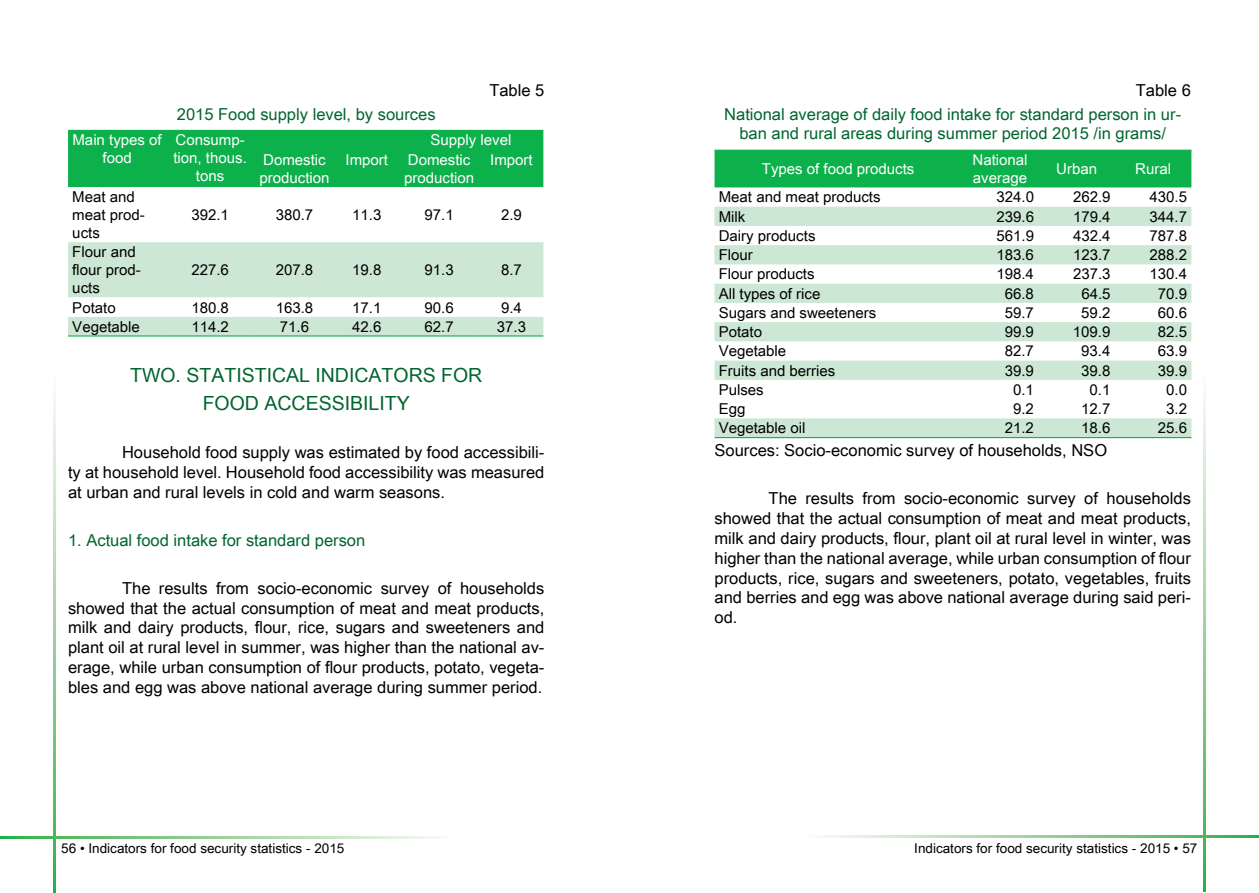
<style>
.page{position:relative;width:1259px;height:893px;background:#fff}
.page>*{position:absolute;margin:0;border:0;box-sizing:border-box;transform-origin:0 0}
.t1{font:19.5px/27.6px "Arial Unicode MS";color:#00652e;text-align:center}
.t2{font:16.5px/19.8px "Arial Unicode MS";color:#000;text-align:justify}
.t3{font:16.5px/19.8px "Arial Unicode MS";color:#00652e;text-align:center}
.t4{font:15px/18px "Arial Unicode MS";color:#000}
.t5{font:15px/18px "Arial Unicode MS";color:#fff}
.t6{font:13.5px "Arial Unicode MS";color:#000}
</style>
<div class="page">
<svg style="left:54px;top:390px;width:2px;height:503px"></svg>
<svg style="left:0;top:837px;width:440px;height:2px"></svg>
<svg style="left:1203px;top:389px;width:2px;height:502px"></svg>
<svg style="left:820px;top:835px;width:439px;height:3px"></svg>
<div style="left:68px;top:131px;width:475px;height:56px;background:#0db14b"></div>
<svg style="left:68px;top:242px;width:475px;height:93px"></svg>
<hr style="left:68px;top:130px;width:98px;height:1px;background:#0db14b">
<hr style="left:166px;top:130px;width:88px;height:1px;background:#0db14b">
<hr style="left:254px;top:130px;width:81px;height:1px;background:#0db14b">
<hr style="left:335px;top:130px;width:64px;height:1px;background:#0db14b">
<hr style="left:399px;top:130px;width:80px;height:1px;background:#0db14b">
<hr style="left:479px;top:130px;width:64px;height:1px;background:#0db14b">
<hr style="left:68px;top:335px;width:98px;height:2px;background:#0db14b">
<hr style="left:166px;top:335px;width:88px;height:2px;background:#0db14b">
<hr style="left:254px;top:335px;width:81px;height:2px;background:#0db14b">
<hr style="left:335px;top:335px;width:64px;height:2px;background:#0db14b">
<hr style="left:399px;top:335px;width:80px;height:2px;background:#0db14b">
<hr style="left:479px;top:335px;width:64px;height:2px;background:#0db14b">
<div style="left:714px;top:151px;width:477px;height:36px;background:#0db14b"></div>
<svg style="left:714px;top:207px;width:477px;height:230px"></svg>
<hr style="left:714px;top:150px;width:247px;height:1px;background:#0db14b">
<hr style="left:961px;top:150px;width:77px;height:1px;background:#0db14b">
<hr style="left:1038px;top:150px;width:77px;height:1px;background:#0db14b">
<hr style="left:1115px;top:150px;width:76px;height:1px;background:#0db14b">
<hr style="left:714px;top:437px;width:247px;height:1px;background:#0db14b">
<hr style="left:961px;top:437px;width:77px;height:1px;background:#0db14b">
<hr style="left:1038px;top:437px;width:77px;height:1px;background:#0db14b">
<hr style="left:1115px;top:437px;width:76px;height:1px;background:#0db14b">
<p class="t3" style="left:177px;top:104px;width:260px">2015 Food supply level, by sources</p>
<p class="t2" style="left:489px;top:79px;width:57px">Table 5</p>
<p class="t5" style="left:72px;top:131px;width:91px;text-align:center">Main types of food</p>
<p class="t5" style="left:173px;top:131px;width:75px;text-align:center">Consump&shy;tion, thous. tons</p>
<p class="t5" style="left:430px;top:131px;width:82px">Supply level</p>
<p class="t5" style="left:259px;top:150px;width:72px">Domestic production</p>
<p class="t5" style="left:345px;top:150px;width:44px">Import</p>
<p class="t5" style="left:404px;top:150px;width:72px">Domestic production</p>
<p class="t5" style="left:490px;top:150px;width:44px">Import</p>
<p class="t4" style="left:72px;top:187px;width:74px">Meat and meat prod&shy;ucts</p>
<p class="t4" style="left:72px;top:243px;width:70px">Flour and flour prod&shy;ucts</p>
<p class="t4" style="left:191px;top:205px;width:39px">392.1</p>
<p class="t4" style="left:276px;top:205px;width:39px">380.7</p>
<p class="t4" style="left:352px;top:205px;width:31px">11.3</p>
<p class="t4" style="left:424px;top:205px;width:31px">97.1</p>
<p class="t4" style="left:501px;top:205px;width:22px">2.9</p>
<p class="t4" style="left:191px;top:261px;width:39px">227.6</p>
<p class="t4" style="left:276px;top:261px;width:39px">207.8</p>
<p class="t4" style="left:352px;top:261px;width:31px">19.8</p>
<p class="t4" style="left:424px;top:261px;width:31px">91.3</p>
<p class="t4" style="left:501px;top:261px;width:22px">8.7</p>
<p class="t4" style="left:72px;top:298px;width:45px">Potato</p>
<p class="t4" style="left:191px;top:298px;width:39px">180.8</p>
<p class="t4" style="left:276px;top:298px;width:39px">163.8</p>
<p class="t4" style="left:352px;top:298px;width:31px">17.1</p>
<p class="t4" style="left:424px;top:298px;width:31px">90.6</p>
<p class="t4" style="left:501px;top:298px;width:22px">9.4</p>
<p class="t4" style="left:72px;top:317px;width:69px">Vegetable</p>
<p class="t4" style="left:191px;top:317px;width:39px">114.2</p>
<p class="t4" style="left:280px;top:317px;width:31px">71.6</p>
<p class="t4" style="left:352px;top:317px;width:31px">42.6</p>
<p class="t4" style="left:424px;top:317px;width:31px">62.7</p>
<p class="t4" style="left:497px;top:317px;width:31px">37.3</p>
<p class="t1" style="left:130px;top:361px;width:354px">TWO. STATISTICAL INDICATORS FOR<br>FOOD ACCESSIBILITY</p>
<p class="t2" style="left:68px;top:442px;width:478px;text-indent:54px">Household food supply was estimated by food accessibili&shy;ty at household level. Household food accessibility was measured at urban and rural levels in cold and warm seasons.</p>
<p class="t3" style="left:68px;top:530px;width:299px">1. Actual food intake for standard person</p>
<p class="t2" style="left:68px;top:578px;width:478px;text-indent:54px">The results from socio-economic survey of households showed that the actual consumption of meat and meat products, milk and dairy products, flour, rice, sugars and sweeteners and plant oil at rural level in summer, was higher than the national av&shy;erage, while urban consumption of flour products, potato, vegeta&shy;bles and egg was above national average during summer period.</p>
<p class="t2" style="left:1136px;top:79px;width:57px">Table 6</p>
<p class="t3" style="left:724px;top:104px;width:458px">National average of daily food intake for standard person in ur&shy;ban and rural areas during summer period 2015 /in grams/</p>
<p class="t5" style="left:762px;top:160px;width:154px">Types of food products</p>
<p class="t5" style="left:972px;top:151px;width:57px">National average</p>
<p class="t5" style="left:1056px;top:160px;width:42px">Urban</p>
<p class="t5" style="left:1135px;top:160px;width:37px">Rural</p>
<p class="t4" style="left:719px;top:188px;width:163px">Meat and meat products</p>
<p class="t4" style="left:996px;top:188px;width:39px">324.0</p>
<p class="t4" style="left:1073px;top:188px;width:39px">262.9</p>
<p class="t4" style="left:1149px;top:188px;width:39px">430.5</p>
<p class="t4" style="left:719px;top:207px;width:28px">Milk</p>
<p class="t4" style="left:996px;top:207px;width:39px">239.6</p>
<p class="t4" style="left:1073px;top:207px;width:39px">179.4</p>
<p class="t4" style="left:1149px;top:207px;width:39px">344.7</p>
<p class="t4" style="left:719px;top:226px;width:98px">Dairy products</p>
<p class="t4" style="left:996px;top:226px;width:39px">561.9</p>
<p class="t4" style="left:1073px;top:226px;width:39px">432.4</p>
<p class="t4" style="left:1149px;top:226px;width:39px">787.8</p>
<p class="t4" style="left:719px;top:246px;width:36px">Flour</p>
<p class="t4" style="left:996px;top:246px;width:39px">183.6</p>
<p class="t4" style="left:1073px;top:246px;width:39px">123.7</p>
<p class="t4" style="left:1149px;top:246px;width:39px">288.2</p>
<p class="t4" style="left:719px;top:265px;width:97px">Flour products</p>
<p class="t4" style="left:996px;top:265px;width:39px">198.4</p>
<p class="t4" style="left:1073px;top:265px;width:39px">237.3</p>
<p class="t4" style="left:1149px;top:265px;width:39px">130.4</p>
<p class="t4" style="left:719px;top:284px;width:103px">All types of rice</p>
<p class="t4" style="left:1004px;top:284px;width:31px">66.8</p>
<p class="t4" style="left:1081px;top:284px;width:31px">64.5</p>
<p class="t4" style="left:1158px;top:284px;width:31px">70.9</p>
<p class="t4" style="left:718px;top:303px;width:159px">Sugars and sweeteners</p>
<p class="t4" style="left:1004px;top:303px;width:31px">59.7</p>
<p class="t4" style="left:1081px;top:303px;width:31px">59.2</p>
<p class="t4" style="left:1157px;top:303px;width:31px">60.6</p>
<p class="t4" style="left:718px;top:323px;width:45px">Potato</p>
<p class="t4" style="left:1004px;top:323px;width:31px">99.9</p>
<p class="t4" style="left:1073px;top:323px;width:39px">109.9</p>
<p class="t4" style="left:1157px;top:323px;width:31px">82.5</p>
<p class="t4" style="left:718px;top:342px;width:69px">Vegetable</p>
<p class="t4" style="left:1004px;top:342px;width:31px">82.7</p>
<p class="t4" style="left:1081px;top:342px;width:31px">93.4</p>
<p class="t4" style="left:1157px;top:342px;width:31px">63.9</p>
<p class="t4" style="left:718px;top:361px;width:118px">Fruits and berries</p>
<p class="t4" style="left:1004px;top:361px;width:31px">39.9</p>
<p class="t4" style="left:1081px;top:361px;width:31px">39.8</p>
<p class="t4" style="left:1157px;top:361px;width:31px">39.9</p>
<p class="t4" style="left:718px;top:380px;width:47px">Pulses</p>
<p class="t4" style="left:1013px;top:380px;width:22px">0.1</p>
<p class="t4" style="left:1089px;top:380px;width:22px">0.1</p>
<p class="t4" style="left:1166px;top:380px;width:22px">0.0</p>
<p class="t4" style="left:718px;top:400px;width:28px">Egg</p>
<p class="t4" style="left:1013px;top:400px;width:22px">9.2</p>
<p class="t4" style="left:1081px;top:400px;width:31px">12.7</p>
<p class="t4" style="left:1166px;top:400px;width:22px">3.2</p>
<p class="t4" style="left:718px;top:419px;width:88px">Vegetable oil</p>
<p class="t4" style="left:1004px;top:419px;width:31px">21.2</p>
<p class="t4" style="left:1081px;top:419px;width:31px">18.6</p>
<p class="t4" style="left:1157px;top:419px;width:31px">25.6</p>
<p class="t2" style="left:714px;top:440px;width:394px">Sources: Socio-economic survey of households, NSO</p>
<p class="t2" style="left:714px;top:488px;width:478px;text-indent:54px">The results from socio-economic survey of households showed that the actual consumption of meat and meat products, milk and dairy products, flour, plant oil at rural level in winter, was higher than the national average, while urban consumption of flour products, rice, sugars and sweeteners, potato, vegetables, fruits and berries and egg was above national average during said peri&shy;od.</p>
<p class="t6" style="left:61px;top:838px;width:285px">56 • Indicators for food security statistics - 2015</p>
<p class="t6" style="left:914px;top:838px;width:285px">Indicators for food security statistics - 2015 • 57</p>
</div>
